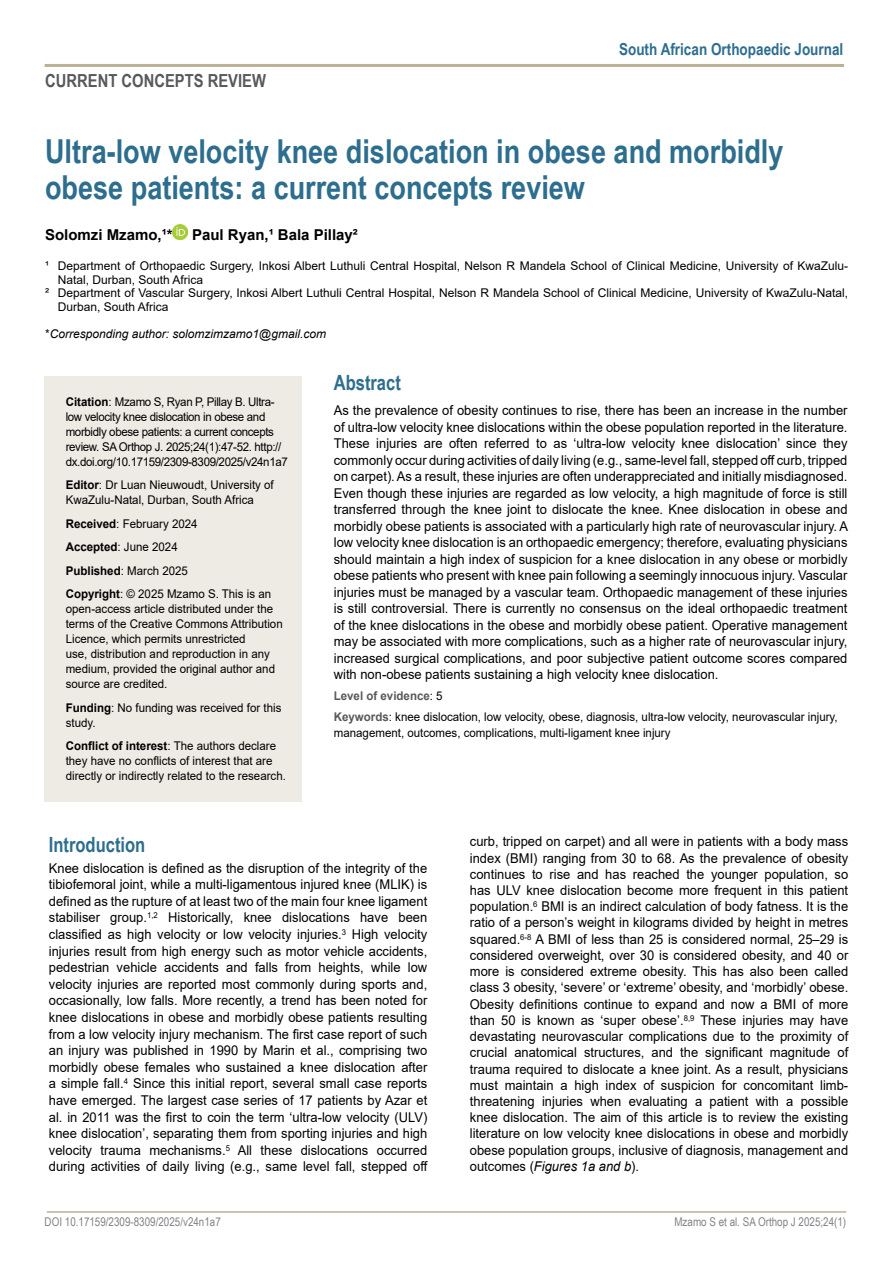
<style>
.page{position:relative;width:893px;height:1263px;background:#fff}
.page>*{position:absolute;margin:0;border:0;box-sizing:border-box;transform-origin:0 0}
.t1{font:700 33px/36px "Arial Narrow";color:#2d6e8f}
.t2{font:700 21px "Arial Narrow";color:#2d6e8f;scale:.96 1}
.t3{font:700 18px "Arial Narrow";color:#58595b}
.t4{font:700 16.5px "Arial Narrow";color:#2d6e8f}
.t5{font:700 15px "Arial";color:#000}
.t6{font:13.5px/16.2px "Arial";color:#000;text-align:justify;scale:.96 1}
.t7{font:12px/15px "Arial";color:#000;scale:.96 1}
.t8{font:12px "Arial";color:#000}
.t9{font:12px/15px "Arial";letter-spacing:-.03em;color:#000;scale:.96 1}
.t10{font:12px "Arial Narrow";color:#808285}
.t11{font:italic 12px "Arial";color:#000}
.s1{font-style:normal}
.s2{font-weight:700}
.s3{font-weight:700;color:#58595b}
.s4{font-style:italic}
</style>
<div class="page">
<hr style="left:47px;top:1211px;width:799px;height:2px;background:#bcb197">
<hr style="left:45px;top:64px;width:799px;height:3px;background:#bcb197">
<div style="left:44px;top:376px;width:258px;height:426px;background:#eeeae4"></div>
<img style="left:173px;top:224px;width:15px;height:16px">
<h3 class="t3" style="left:45px;top:67px;width:222px">CURRENT CONCEPTS REVIEW</h3>
<p class="t4" style="left:619px;top:36px;width:226px">South African Orthopaedic Journal</p>
<h1 class="t1" style="left:45px;top:132px;width:740px">Ultra-low velocity knee dislocation in obese and morbidly obese patients: a current concepts review</h1>
<p class="t5" style="left:45px;top:224px;width:129px">Solomzi Mzamo,¹*</p>
<p class="t5" style="left:192px;top:224px;width:167px">Paul Ryan,¹ Bala Pillay²</p>
<p class="t8" style="left:45px;top:258px;width:805px">¹ Department of Orthopaedic Surgery, Inkosi Albert Luthuli Central Hospital, Nelson R Mandela School of Clinical Medicine, University of KwaZulu-</p>
<p class="t8" style="left:58px;top:271px;width:147px">Natal, Durban, South Africa</p>
<p class="t8" style="left:45px;top:285px;width:805px">² Department of Vascular Surgery, Inkosi Albert Luthuli Central Hospital, Nelson R Mandela School of Clinical Medicine, University of KwaZulu-Natal,</p>
<p class="t8" style="left:58px;top:298px;width:112px">Durban, South Africa</p>
<p class="t11" style="left:45px;top:326px;width:282px"><span class="s1">*</span>Corresponding author: solomzimzamo1@gmail.com</p>
<p class="t9" style="left:66px;top:394px;width:233px"><span class="s2">Citation</span>: Mzamo S, Ryan P, Pillay B. Ultra&shy;low velocity knee dislocation in obese and morbidly obese patients: a current concepts review. SA Orthop J. 2025;24(1):47-52. http:// dx.doi.org/10.17159/2309-8309/2025/v24n1a7</p>
<p class="t7" style="left:66px;top:477px;width:218px"><span class="s2">Editor</span>: Dr Luan Nieuwoudt, University of<br>KwaZulu-Natal, Durban, South Africa</p>
<p class="t7" style="left:66px;top:512px;width:216px;line-height:23.5px"><span class="s2">Received</span>: February 2024<br><span class="s2">Accepted</span>: June 2024<br><span class="s2">Published</span>: March 2025<br><span class="s2">Copyright</span>: © 2025 Mzamo S. This is an</p>
<p class="t7" style="left:66px;top:601px;width:228px">open-access article distributed under the terms of the Creative Commons Attribution Licence, which permits unrestricted<br>use, distribution and reproduction in any medium, provided the original author and source are credited.</p>
<p class="t7" style="left:66px;top:700px;width:226px"><span class="s2">Funding</span>: No funding was received for this study.</p>
<p class="t7" style="left:66px;top:738px;width:231px"><span class="s2">Conflict of interest</span>: The authors declare they have no conflicts of interest that are directly or indirectly related to the research.</p>
<h2 class="t2" style="left:334px;top:367px;width:71px">Abstract</h2>
<p class="t6" style="left:334px;top:402px;width:537px">As the prevalence of obesity continues to rise, there has been an increase in the number of ultra-low velocity knee dislocations within the obese population reported in the literature.<br>These injuries are often referred to as ‘ultra-low velocity knee dislocation’ since they commonly occur during activities of daily living (e.g., same-level fall, stepped off curb, tripped on carpet). As a result, these injuries are often underappreciated and initially misdiagnosed.<br>Even though these injuries are regarded as low velocity, a high magnitude of force is still transferred through the knee joint to dislocate the knee. Knee dislocation in obese and morbidly obese patients is associated with a particularly high rate of neurovascular injury. A low velocity knee dislocation is an orthopaedic emergency; therefore, evaluating physicians should maintain a high index of suspicion for a knee dislocation in any obese or morbidly obese patients who present with knee pain following a seemingly innocuous injury. Vascular injuries must be managed by a vascular team. Orthopaedic management of these injuries is still controversial. There is currently no consensus on the ideal orthopaedic treatment of the knee dislocations in the obese and morbidly obese patient. Operative management may be associated with more complications, such as a higher rate of neurovascular injury, increased surgical complications, and poor subjective patient outcome scores compared with non-obese patients sustaining a high velocity knee dislocation.</p>
<p class="t7" style="left:334px;top:685px;width:526px;line-height:20.7px"><span class="s3">Level of evidence</span>: 5<br><span class="s3">Keywords</span>: knee dislocation, low velocity, obese, diagnosis, ultra-low velocity, neurovascular injury,</p>
<p class="t7" style="left:334px;top:725px;width:352px">management, outcomes, complications, multi-ligament knee injury</p>
<h2 class="t2" style="left:49px;top:828px;width:102px">Introduction</h2>
<p class="t6" style="left:49px;top:859px;width:396px;line-height:16.6px">Knee dislocation is defined as the disruption of the integrity of the tibiofemoral joint, while a multi-ligamentous injured knee (MLIK) is defined as the rupture of at least two of the main four knee ligament stabiliser group.<sup>1,2</sup> Historically, knee dislocations have been classified as high velocity or low velocity injuries.<sup>3</sup> High velocity injuries result from high energy such as motor vehicle accidents, pedestrian vehicle accidents and falls from heights, while low velocity injuries are reported most commonly during sports and, occasionally, low falls. More recently, a trend has been noted for knee dislocations in obese and morbidly obese patients resulting from a low velocity injury mechanism. The first case report of such an injury was published in 1990 by Marin et al., comprising two morbidly obese females who sustained a knee dislocation after a simple fall.<sup>4</sup> Since this initial report, several small case reports have emerged. The largest case series of 17 patients by Azar et al. in 2011 was the first to coin the term ‘ultra-low velocity (ULV) knee dislocation’, separating them from sporting injuries and high velocity trauma mechanisms.<sup>5</sup> All these dislocations occurred during activities of daily living (e.g., same level fall, stepped off</p>
<p class="t6" style="left:470px;top:833px;width:396px">curb, tripped on carpet) and all were in patients with a body mass index (BMI) ranging from 30 to 68. As the prevalence of obesity continues to rise and has reached the younger population, so has ULV knee dislocation become more frequent in this patient population.<sup>6</sup> BMI is an indirect calculation of body fatness. It is the ratio of a person’s weight in kilograms divided by height in metres squared.<sup>6-8</sup> A BMI of less than 25 is considered normal, 25–29 is considered overweight, over 30 is considered obesity, and 40 or more is considered extreme obesity. This has also been called class 3 obesity, ‘severe’ or ‘extreme’ obesity, and ‘morbidly’ obese.<br>Obesity definitions continue to expand and now a BMI of more than 50 is known as ‘super obese’.<sup>8,9</sup> These injuries may have devastating neurovascular complications due to the proximity of crucial anatomical structures, and the significant magnitude of trauma required to dislocate a knee joint. As a result, physicians must maintain a high index of suspicion for concomitant limb&shy;threatening injuries when evaluating a patient with a possible knee dislocation. The aim of this article is to review the existing literature on low velocity knee dislocations in obese and morbidly obese population groups, inclusive of diagnosis, management and outcomes (<span class="s4">Figures 1a and b</span>).</p>
<p class="t10" style="left:45px;top:1213px;width:178px">DOI 10.17159/2309-8309/2025/v24n1a7</p>
<p class="t10" style="left:674px;top:1213px;width:173px">Mzamo S et al. SA Orthop J 2025;24(1)</p>
</div>
